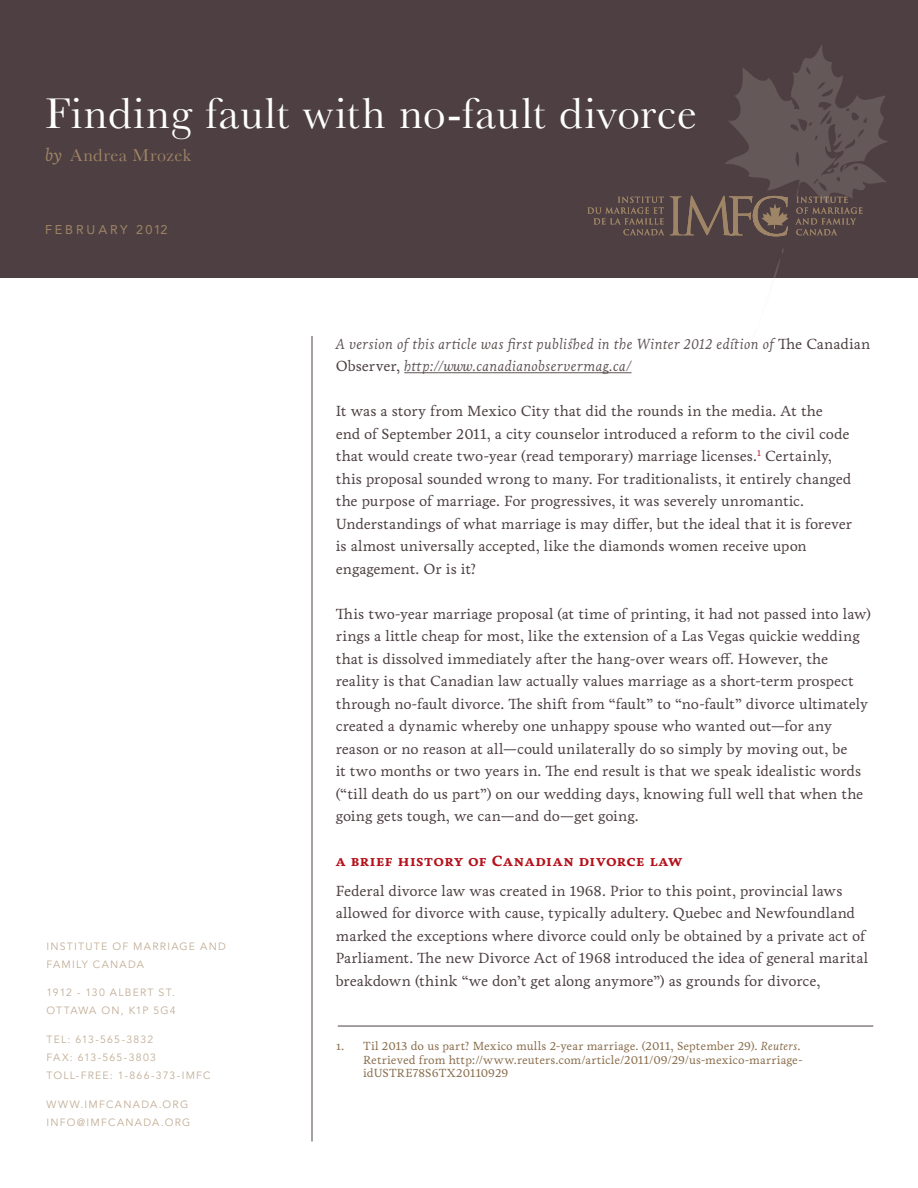
<style>
.page{position:relative;width:918px;height:1188px;background:#fff}
.page>*{position:absolute;margin:0;border:0;box-sizing:border-box;transform-origin:0 0}
.ITC_New_Baskerville{font:45px "Baskerville";letter-spacing:.02em;color:#fff}
.ITC_New_Baskerville-2{font:18px "Baskerville";letter-spacing:.025em;color:#9f8567}
.Boday_Copy{font:15px/22.5px "Livory";letter-spacing:-.005em;color:#4e4042}
.Header_with_space_af{font:15px/22.5px "Livory";letter-spacing:-.005em;color:#4e4042}
.Boday_Copy-2{font:italic 15px/22.5px "Livory";letter-spacing:.015em;color:#625657}
.Header_with_space_af-2{font:700 15px "Livory";letter-spacing:.03em;color:#b5111b}
.Avenir_Small_Caps{font:12.6px "Avenir LT Std";letter-spacing:.23em;color:#9f8567}
.t1{font:12px/13.5px "Livory";letter-spacing:.01em;color:#896d4c}
.Sidebar_Body{font:10.5px/18px "Avenir LT Std";letter-spacing:.115em;color:#c2ae97}
.s1{font-family:"Livory";font-style:italic}
.s2{font-style:normal;color:#4e4042}
.s3{font-style:italic}
</style>
<div class="page">
<div style="left:0;top:0;width:918px;height:278px;background:#4e4042"></div>
<hr style="left:404px;top:372px;width:228px;height:1px;background:#625657">
<svg style="left:587px;top:45px;width:301px;height:191px"></svg>
<svg style="left:773px;top:248px;width:11px;height:30px"></svg>
<hr style="left:338px;top:1026px;width:535px;height:1px;background:#4e4042">
<hr style="left:312px;top:336px;width:1px;height:805px;background:#4e4042">
<p class="ITC_New_Baskerville" style="left:45px;top:87px;width:654px">Finding fault with no-fault divorce</p>
<p class="ITC_New_Baskerville-2" style="left:45px;top:144px;width:147px"><span class="s1">by</span> Andrea Mrozek</p>
<p class="Avenir_Small_Caps" style="left:45px;top:222px;width:124px">FEBRUARY 2012</p>
<p class="Sidebar_Body" style="left:46px;top:937px;width:181px">INSTITUTE OF MARRIAGE AND<br>FAMILY CANADA</p>
<p class="Sidebar_Body" style="left:46px;top:984px;width:131px">1912 - 130 ALBERT ST.<br>OTTAWA ON, K1P 5G4</p>
<p class="Sidebar_Body" style="left:46px;top:1031px;width:166px">TEL: 613-565-3832<br>FAX: 613-565-3803<br>TOLL-FREE: 1-866-373-IMFC</p>
<p class="Sidebar_Body" style="left:46px;top:1096px;width:145px">WWW.IMFCANADA.ORG<br>INFO@IMFCANADA.ORG</p>
<p class="Boday_Copy-2" style="left:336px;top:333px;width:536px">A version of this article was first published in the Winter 2012 edition of <span class="s2">The Canadian<br>Observer,</span> http://www.canadianobservermag.ca/</p>
<p class="Boday_Copy" style="left:336px;top:400px;width:518px">It was a story from Mexico City that did the rounds in the media. At the<br>end of September 2011, a city counselor introduced a reform to the civil code that would create two-year (read temporary) marriage licenses.<sup>1</sup> Certainly, this proposal sounded wrong to many. For traditionalists, it entirely changed the purpose of marriage. For progressives, it was severely unromantic.<br>Understandings of what marriage is may differ, but the ideal that it is forever is almost universally accepted, like the diamonds women receive upon engagement. Or is it?</p>
<p class="Boday_Copy" style="left:336px;top:602px;width:537px">This two-year marriage proposal (at time of printing, it had not passed into law) rings a little cheap for most, like the extension of a Las Vegas quickie wedding that is dissolved immediately after the hang-over wears off. However, the reality is that Canadian law actually values marriage as a short-term prospect through no-fault divorce. The shift from “fault” to “no-fault” divorce ultimately created a dynamic whereby one unhappy spouse who wanted out—for any reason or no reason at all—could unilaterally do so simply by moving out, be<br>it two months or two years in. The end result is that we speak idealistic words (“till death do us part”) on our wedding days, knowing full well that when the going gets tough, we can—and do—get going.</p>
<p class="Header_with_space_af-2" style="left:336px;top:852px;width:348px">a brief history of Canadian divorce law</p>
<p class="Header_with_space_af" style="left:336px;top:879px;width:534px">Federal divorce law was created in 1968. Prior to this point, provincial laws allowed for divorce with cause, typically adultery. Quebec and Newfoundland marked the exceptions where divorce could only be obtained by a private act of Parliament. The new Divorce Act of 1968 introduced the idea of general marital breakdown (think “we don’t get along anymore”) as grounds for divorce,</p>
<p class="t1" style="left:363px;top:1040px;width:441px;text-indent:-27px">1. Til 2013 do us part? Mexico mulls 2-year marriage. (2011, September 29). <span class="s3">Reuters</span>.<br>Retrieved from http://www.reuters.com/article/2011/09/29/us-mexico-marriage&shy;idUSTRE78S6TX20110929</p>
</div>
